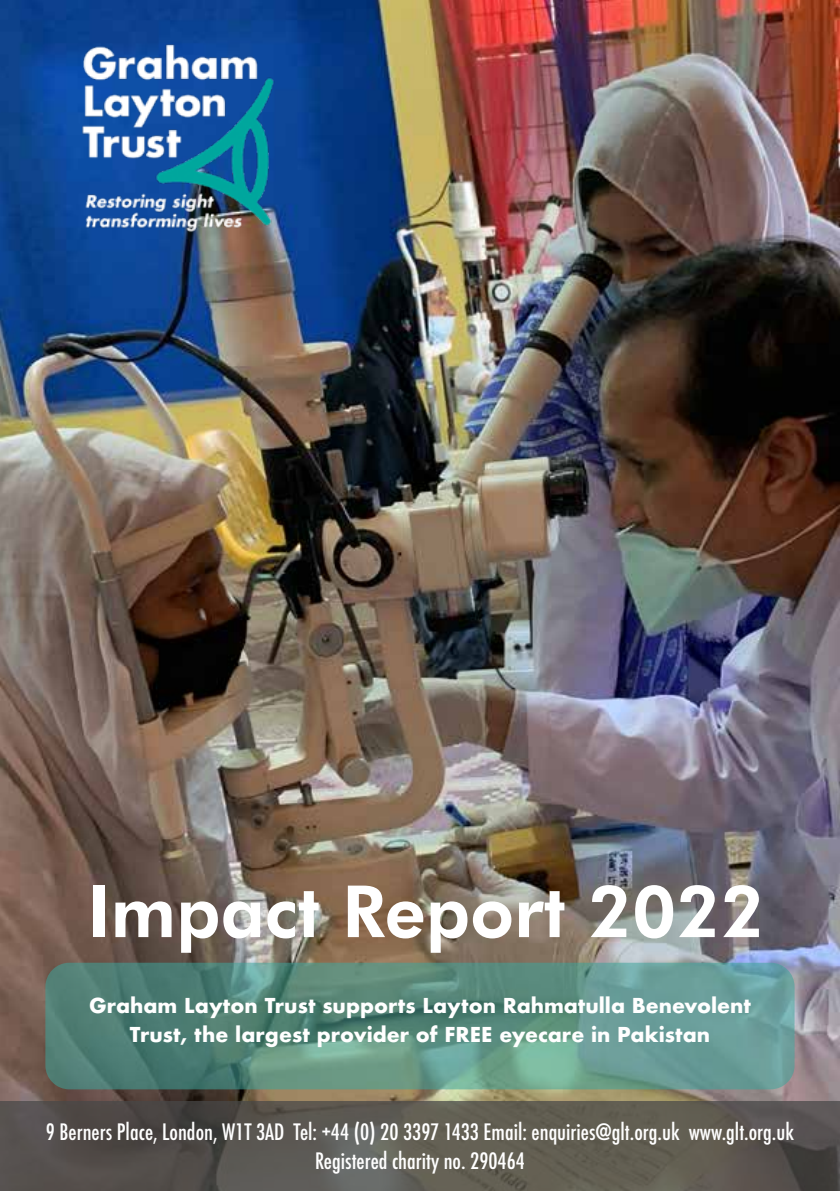
<style>
.page{position:relative;width:840px;height:1191px;background:#fff}
.page>*{position:absolute;margin:0;border:0;box-sizing:border-box;transform-origin:0 0}
.t1{font:800 72px "Futura BT";color:#fff}
.t2{font:500 condensed 22px/28.8px "Futura";color:#fff;text-align:center}
.t3{font:700 20px/28px "Futura";color:#fff;text-align:center}
</style>
<div class="page">
<img style="left:0;top:0;width:839px;height:1102px">
<img style="left:0;top:0;width:293px;height:271px">
<svg style="left:45px;top:962px;width:749px;height:127px"></svg>
<svg style="left:0;top:1102px;width:839px;height:89px;fill:#5d5952"></svg>
<h1 class="t1" style="left:88px;top:867px;width:678px">Impact Report 2022</h1>
<p class="t3" style="left:89px;top:992px;width:662px">Graham Layton Trust supports Layton Rahmatulla Benevolent<br>Trust, the largest provider of FREE eyecare in Pakistan</p>
<p class="t2" style="left:46px;top:1117px;width:749px">9 Berners Place, London, W1T 3AD Tel: +44 (0) 20 3397 1433 Email: enquiries@glt.org.uk www.glt.org.uk<br>Registered charity no. 290464</p>
</div>
